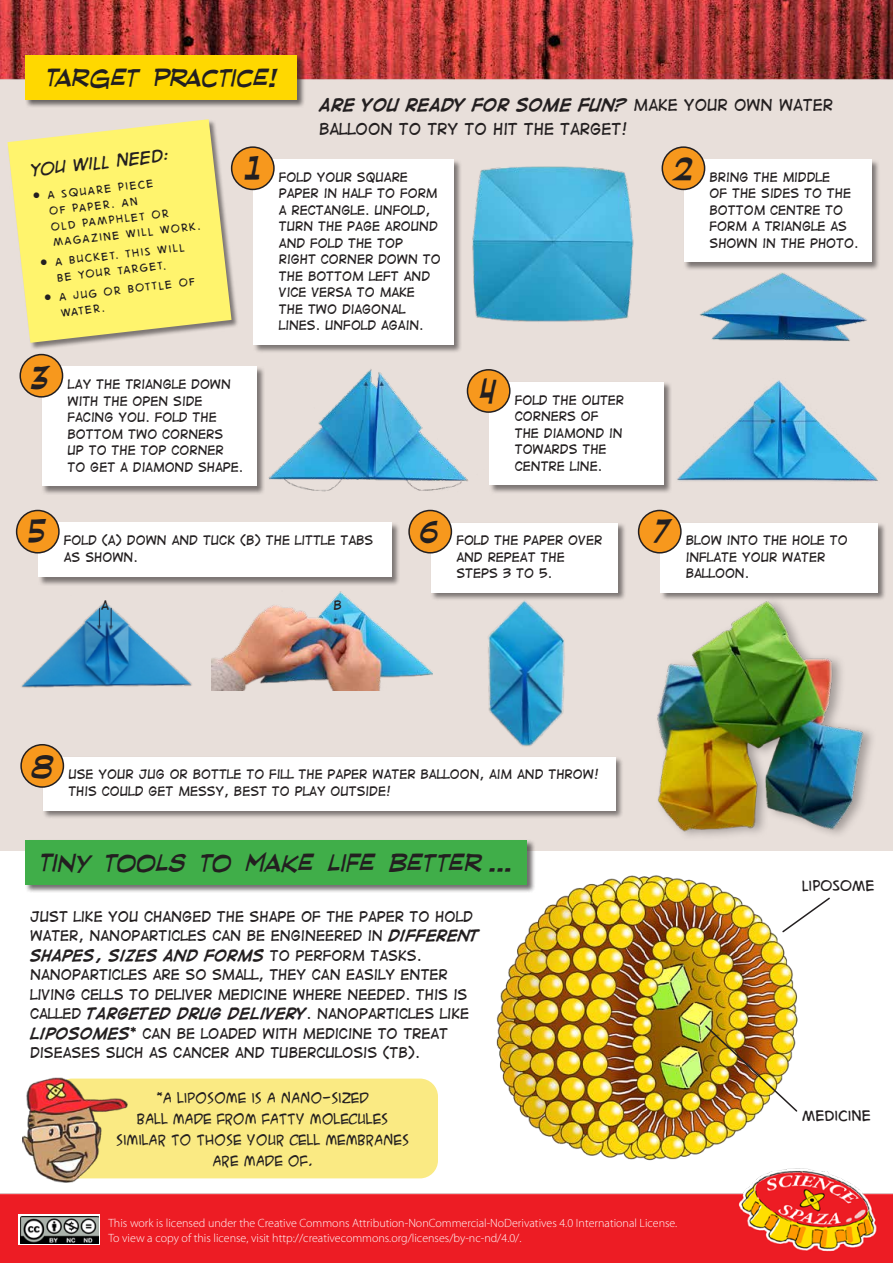
<style>
.page{position:relative;width:893px;height:1263px;background:#fff}
.page>*{position:absolute;margin:0;border:0;box-sizing:border-box;transform-origin:0 0}
.t1{font:italic 44.55px "Red State Blue State BB";color:#231f20}
.t2{font:italic 33.6px "Red State Blue State BB";color:#231f20}
.t3{font:italic 23.7px "Digital Strip.BB";color:#231f20}
.t4{font:19.5px "Digital Strip.BB";color:#231f20}
.t5{font:15px/24px "Digital Strip";color:#231f20}
.t6{font:14.55px/15.8px "Digital Strip.BB";color:#231f20}
.t7{font:13.5px/19.5px "Digital Strip";color:#231f20}
.t8{font:13.5px/21px "ACME Secret Agent";color:#231f20;text-align:center}
.t9{font:12px/16.5px "Digital Strip";color:#231f20}
.t10{font:300 12px/14.4px "Myriad Pro";color:#fff}
.s1{font-weight:700}
</style>
<div class="page">
<img style="left:496px;top:875px;width:302px;height:268px">
<div style="left:0;top:63px;width:893px;height:787px;background:#e8dfda"></div>
<img style="left:0;top:0;width:893px;height:80px">
<div style="left:25px;top:54px;width:281px;height:54px;background:#231f20;opacity:.65"></div>
<div style="left:25px;top:55px;width:272px;height:45px;background:#ffd800"></div>
<div style="left:25px;top:840px;width:510px;height:54px;background:#231f20;opacity:.65"></div>
<div style="left:25px;top:840px;width:501px;height:45px;background:#40ae49"></div>
<img style="left:0;top:1143px;width:893px;height:120px">
<div style="left:19px;top:1215px;width:81px;height:30px;background:linear-gradient(to right,#000,#020202)"></div>
<img style="left:20px;top:1216px;width:78px;height:27px">
<img style="left:472px;top:166px;width:162px;height:156px">
<img style="left:700px;top:272px;width:167px;height:70px">
<img style="left:21px;top:602px;width:171px;height:86px">
<img style="left:488px;top:602px;width:77px;height:145px">
<img style="left:657px;top:602px;width:216px;height:234px">
<img style="left:212px;top:591px;width:220px;height:100px">
<img style="left:268px;top:369px;width:216px;height:123px">
<img style="left:677px;top:380px;width:201px;height:102px">
<div style="left:253px;top:159px;width:209px;height:194px;background:#231f20;opacity:.55"></div>
<div style="left:253px;top:159px;width:201px;height:186px;background:#fff"></div>
<div style="left:232px;top:147px;width:42px;height:42px;background:#f7981d;border-radius:50%"></div>
<div style="left:231px;top:146px;width:44px;height:44px;border:2px solid #231f20;border-radius:50%"></div>
<div style="left:684px;top:159px;width:197px;height:112px;background:#231f20;opacity:.55"></div>
<div style="left:684px;top:159px;width:188px;height:103px;background:#fff"></div>
<div style="left:662px;top:147px;width:43px;height:42px;background:#f7981d;border-radius:50%"></div>
<div style="left:662px;top:146px;width:43px;height:44px;border:2px solid #231f20;border-radius:50%"></div>
<div style="left:42px;top:366px;width:223px;height:129px;background:#231f20;opacity:.55"></div>
<div style="left:42px;top:367px;width:214px;height:119px;background:#fff"></div>
<div style="left:20px;top:355px;width:43px;height:42px;background:#f7981d;border-radius:50%"></div>
<div style="left:20px;top:354px;width:43px;height:44px;border:2px solid #231f20;border-radius:50%"></div>
<div style="left:489px;top:381px;width:183px;height:113px;background:#231f20;opacity:.55"></div>
<div style="left:489px;top:382px;width:174px;height:103px;background:#fff"></div>
<div style="left:467px;top:370px;width:43px;height:42px;background:#f7981d;border-radius:50%"></div>
<div style="left:467px;top:369px;width:44px;height:44px;border:2px solid #231f20;border-radius:50%"></div>
<div style="left:38px;top:522px;width:362px;height:64px;background:#231f20;opacity:.55"></div>
<div style="left:38px;top:523px;width:354px;height:54px;background:#fff"></div>
<div style="left:17px;top:510px;width:42px;height:43px;background:#f7981d;border-radius:50%"></div>
<div style="left:16px;top:510px;width:44px;height:43px;border:2px solid #231f20;border-radius:50%"></div>
<div style="left:42px;top:756px;width:582px;height:63px;background:#231f20;opacity:.55"></div>
<div style="left:43px;top:757px;width:572px;height:53px;background:#fff"></div>
<div style="left:21px;top:745px;width:42px;height:42px;background:#f7981d;border-radius:50%"></div>
<div style="left:20px;top:744px;width:44px;height:44px;border:2px solid #231f20;border-radius:50%"></div>
<div style="left:430px;top:522px;width:196px;height:80px;background:#231f20;opacity:.55"></div>
<div style="left:431px;top:523px;width:187px;height:69px;background:#fff"></div>
<div style="left:409px;top:510px;width:42px;height:43px;background:#f7981d;border-radius:50%"></div>
<div style="left:408px;top:510px;width:44px;height:43px;border:2px solid #231f20;border-radius:50%"></div>
<div style="left:660px;top:522px;width:226px;height:80px;background:#231f20;opacity:.55"></div>
<div style="left:660px;top:523px;width:218px;height:69px;background:#fff"></div>
<div style="left:639px;top:510px;width:42px;height:43px;background:#f7981d;border-radius:50%"></div>
<div style="left:638px;top:510px;width:44px;height:43px;border:2px solid #231f20;border-radius:50%"></div>
<div style="left:7px;top:119px;width:232px;height:232px;background:#231f20;opacity:.55"></div>
<svg style="left:7px;top:119px;width:225px;height:224px;background:#f7ec7e"></svg>
<div style="left:54px;top:1078px;width:384px;height:100px;background:#faea83;border-radius:18px"></div>
<img style="left:22px;top:1077px;width:105px;height:105px">
<img style="left:704px;top:1024px;width:94px;height:89px">
<svg style="left:781px;top:896px;width:49px;height:38px"></svg>
<svg style="left:111px;top:608px;width:1px;height:19px"></svg>
<svg style="left:99px;top:608px;width:1px;height:19px"></svg>
<svg style="left:33px;top:192px;width:6px;height:6px"></svg>
<svg style="left:41px;top:259px;width:6px;height:6px"></svg>
<svg style="left:45px;top:294px;width:6px;height:6px"></svg>
<h2 class="t2" style="left:46px;top:64px;width:232px">Target practice!</h2>
<p class="t5" style="left:319px;top:93px;width:515px"><span class="s1">ARE YOU READY FOR SOME FUN?</span> MAKE YOUR OWN WATER<br>BALLOON TO TRY TO HIT THE TARGET!</p>
<h3 class="t3" style="left:28px;top:155px;width:141px;rotate:-6deg">You will need:</h3>
<p class="t6" style="left:47px;top:186px;width:151px;rotate:-6deg">A square piece<br>of paper. An<br>old pamphlet or magazine will work.</p>
<p class="t6" style="left:54px;top:252px;width:132px;rotate:-6deg">A bucket. This will be your target.</p>
<p class="t6" style="left:58px;top:287px;width:138px;line-height:16.4px;rotate:-6deg">A jug or bottle of water.</p>
<h1 class="t1" style="left:244px;top:150px;width:18px">1</h1>
<h1 class="t1" style="left:30px;top:358px;width:20px">3</h1>
<p class="t9" style="left:68px;top:376px;width:177px">LAY THE TRIANGLE DOWN<br>WITH THE OPEN SIDE<br>FACING YOU. FOLD THE<br>BOTTOM TWO CORNERS<br>UP TO THE TOP CORNER<br>TO GET A DIAMOND SHAPE.</p>
<p class="t9" style="left:279px;top:169px;width:163px">FOLD YOUR SQUARE<br>PAPER IN HALF TO FORM<br>A RECTANGLE. UNFOLD,<br>TURN THE PAGE AROUND<br>AND FOLD THE TOP<br>RIGHT CORNER DOWN TO<br>THE BOTTOM LEFT AND<br>VICE VERSA TO MAKE<br>THE TWO DIAGONAL<br>LINES. UNFOLD AGAIN.</p>
<h1 class="t1" style="left:479px;top:373px;width:17px">4</h1>
<p class="t9" style="left:515px;top:391px;width:111px">FOLD THE OUTER<br>CORNERS OF<br>THE DIAMOND IN<br>TOWARDS THE<br>CENTRE LINE.</p>
<h1 class="t1" style="left:26px;top:514px;width:20px">5</h1>
<p class="t9" style="left:64px;top:532px;width:311px">FOLD (A) DOWN AND TUCK (B) THE LITTLE TABS<br>AS SHOWN.</p>
<p class="t9" style="left:101px;top:597px;width:9px">A</p>
<p class="t9" style="left:333px;top:597px;width:10px">B</p>
<h1 class="t1" style="left:419px;top:514px;width:21px">6</h1>
<p class="t9" style="left:456px;top:532px;width:147px">FOLD THE PAPER OVER<br>AND REPEAT THE<br>STEPS 3 TO 5.</p>
<h1 class="t1" style="left:672px;top:150px;width:22px">2</h1>
<p class="t9" style="left:710px;top:169px;width:150px">BRING THE MIDDLE<br>OF THE SIDES TO THE<br>BOTTOM CENTRE TO<br>FORM A TRIANGLE AS<br>SHOWN IN THE PHOTO.</p>
<h1 class="t1" style="left:653px;top:514px;width:16px">7</h1>
<p class="t9" style="left:686px;top:532px;width:163px">BLOW INTO THE HOLE TO<br>INFLATE YOUR WATER<br>BALLOON.</p>
<h1 class="t1" style="left:31px;top:748px;width:23px">8</h1>
<p class="t9" style="left:68px;top:766px;width:531px">USE YOUR JUG OR BOTTLE TO FILL THE PAPER WATER BALLOON, AIM AND THROW!<br>THIS COULD GET MESSY, BEST TO PLAY OUTSIDE!</p>
<h2 class="t2" style="left:39px;top:849px;width:475px">Tiny tools to make life better ...</h2>
<p class="t7" style="left:30px;top:907px;width:451px">JUST LIKE YOU CHANGED THE SHAPE OF THE PAPER TO HOLD WATER, NANOPARTICLES CAN BE ENGINEERED IN <span class="s1">DIFFERENT SHAPES, SIZES AND FORMS</span> TO PERFORM TASKS.<br>NANOPARTICLES ARE SO SMALL, THEY CAN EASILY ENTER LIVING CELLS TO DELIVER MEDICINE WHERE NEEDED. THIS IS CALLED <span class="s1">TARGETED DRUG DELIVERY</span>. NANOPARTICLES LIKE <span class="s1">LIPOSOMES</span>* CAN BE LOADED WITH MEDICINE TO TREAT DISEASES SUCH AS CANCER AND TUBERCULOSIS (TB).</p>
<p class="t8" style="left:116px;top:1087px;width:294px">*A LIPOSOME IS A NANO-SIZED<br>BALL MADE FROM FATTY MOLECULES<br>SIMILAR TO THOSE YOUR CELL MEMBRANES<br>ARE MADE OF .</p>
<h3 class="t4" style="left:802px;top:873px;width:75px">liposome</h3>
<h3 class="t4" style="left:802px;top:1102px;width:71px">medicine</h3>
<p class="t10" style="left:108px;top:1216px;width:570px">This work is licensed under the Creative Commons Attribution-NonCommercial-NoDerivatives 4.0 International License.<br>To view a copy of this license, visit http://creativecommons.org/licenses/by-nc-nd/4.0/.</p>
</div>
